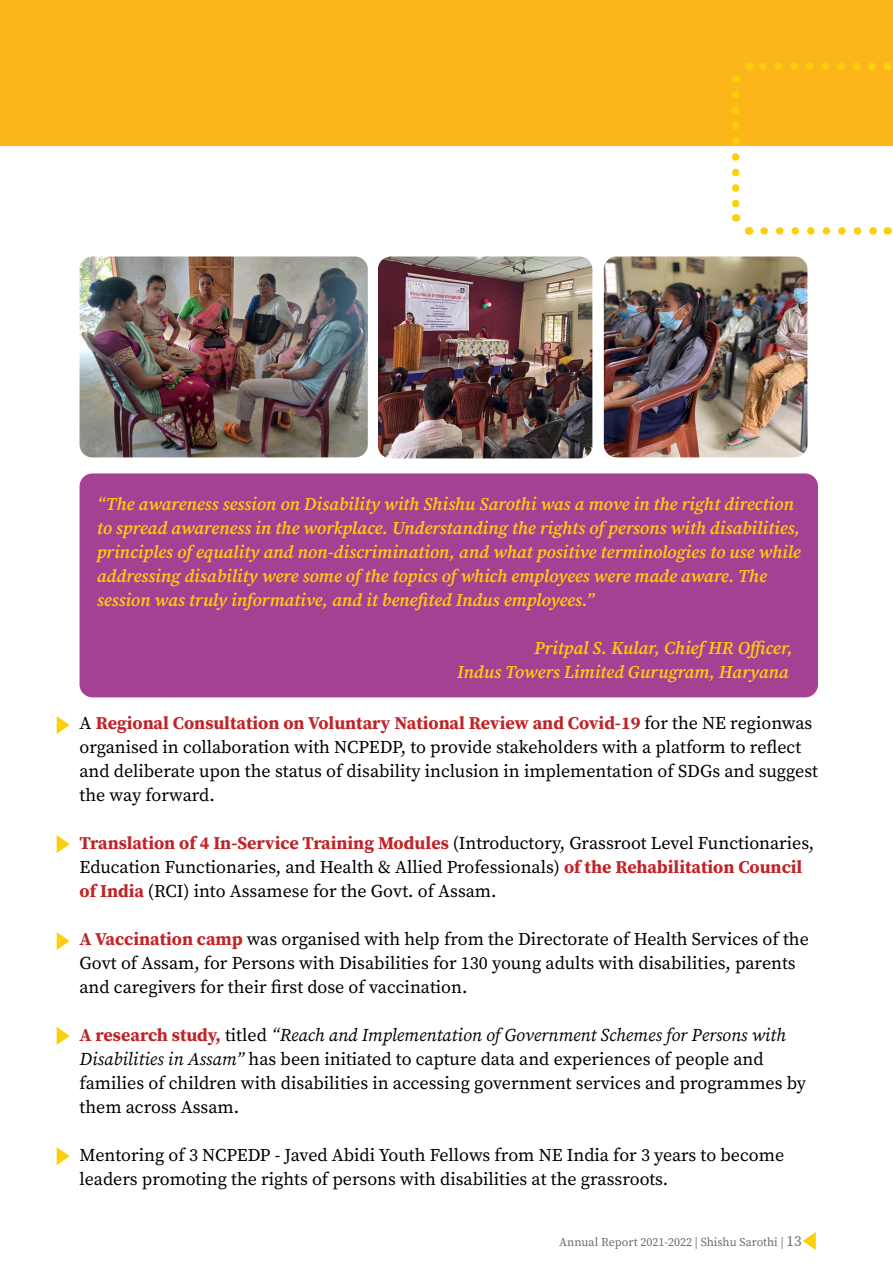
<style>
.page{position:relative;width:893px;height:1263px;background:#fff}
.page>*{position:absolute;margin:0;border:0;box-sizing:border-box;transform-origin:0 0}
.Directors_page_Body{font:18px/24px "Source Serif Pro";color:#000}
.Directors_page_Body-2{font:italic 600 18px/24px "Source Serif Pro";color:#fccf0c}
.t1{font:12px "Source Serif Pro";color:#6c6d70}
.s1{font-weight:700;color:#c12427}
.s2{font-style:italic}
.s3{font-size:15px}
</style>
<div class="page">
<svg style="left:803px;top:1232px;width:13px;height:18px"></svg>
<div style="left:80px;top:473px;width:738px;height:224px;background:#a54192;border-radius:13px"></div>
<div style="left:0;top:0;width:893px;height:146px;background:#fcb619"></div>
<svg style="left:57px;top:716px;width:13px;height:18px"></svg>
<svg style="left:57px;top:835px;width:13px;height:18px"></svg>
<svg style="left:57px;top:932px;width:13px;height:18px"></svg>
<svg style="left:57px;top:1027px;width:13px;height:18px"></svg>
<svg style="left:57px;top:1147px;width:13px;height:18px"></svg>
<svg style="left:764px;top:227px;width:113px;height:8px"></svg>
<svg style="left:759px;top:62px;width:113px;height:8px"></svg>
<svg style="left:732px;top:95px;width:22px;height:140px"></svg>
<svg style="left:886px;top:227px;width:6px;height:8px"></svg>
<svg style="left:883px;top:62px;width:9px;height:8px"></svg>
<svg style="left:732px;top:62px;width:18px;height:21px"></svg>
<img style="left:80px;top:256px;width:288px;height:201px">
<img style="left:378px;top:256px;width:214px;height:202px">
<img style="left:604px;top:256px;width:203px;height:201px">
<p class="Directors_page_Body-2" style="left:97px;top:491px;width:706px">“The awareness session on Disability with Shishu Sarothi was a move in the right direction to spread awareness in the workplace. Understanding the rights of persons with disabilities, principles of equality and non-discrimination, and what positive terminologies to use while addressing disability were some of the topics of which employees were made aware. The session was truly informative, and it benefited Indus employees.”</p>
<p class="Directors_page_Body-2" style="left:534px;top:635px;width:260px">Pritpal S. Kular, Chief HR Officer,</p>
<p class="Directors_page_Body-2" style="left:457px;top:659px;width:333px">Indus Towers Limited Gurugram, Haryana</p>
<p class="Directors_page_Body" style="left:80px;top:711px;width:740px">A <span class="s1">Regional Consultation on Voluntary National Review and Covid-19</span> for the NE regionwas organised in collaboration with NCPEDP, to provide stakeholders with a platform to reflect and deliberate upon the status of disability inclusion in implementation of SDGs and suggest the way forward.</p>
<p class="Directors_page_Body" style="left:80px;top:831px;width:736px"><span class="s1">Translation of 4 In-Service Training Modules</span> (Introductory, Grassroot Level Functionaries,<br>Education Functionaries, and Health &amp; Allied Professionals) <span class="s1">of the Rehabilitation Council of India</span> (RCI) into Assamese for the Govt. of Assam.</p>
<p class="Directors_page_Body" style="left:80px;top:927px;width:731px"><span class="s1">A Vaccination camp</span> was organised with help from the Directorate of Health Services of the<br>Govt of Assam, for Persons with Disabilities for 130 young adults with disabilities, parents and caregivers for their first dose of vaccination.</p>
<p class="Directors_page_Body" style="left:80px;top:1023px;width:728px"><span class="s1">A research study,</span> titled <span class="s2">“Reach and Implementation of Government Schemes for Persons with Disabilities in Assam”</span> has been initiated to capture data and experiences of people and families of children with disabilities in accessing government services and programmes by them across Assam.</p>
<p class="Directors_page_Body" style="left:80px;top:1143px;width:706px">Mentoring of 3 NCPEDP - Javed Abidi Youth Fellows from NE India for 3 years to become leaders promoting the rights of persons with disabilities at the grassroots.</p>
<p class="t1" style="left:559px;top:1233px;width:244px">Annual Report 2021-2022 | Shishu Sarothi | <span class="s3">13</span></p>
</div>
